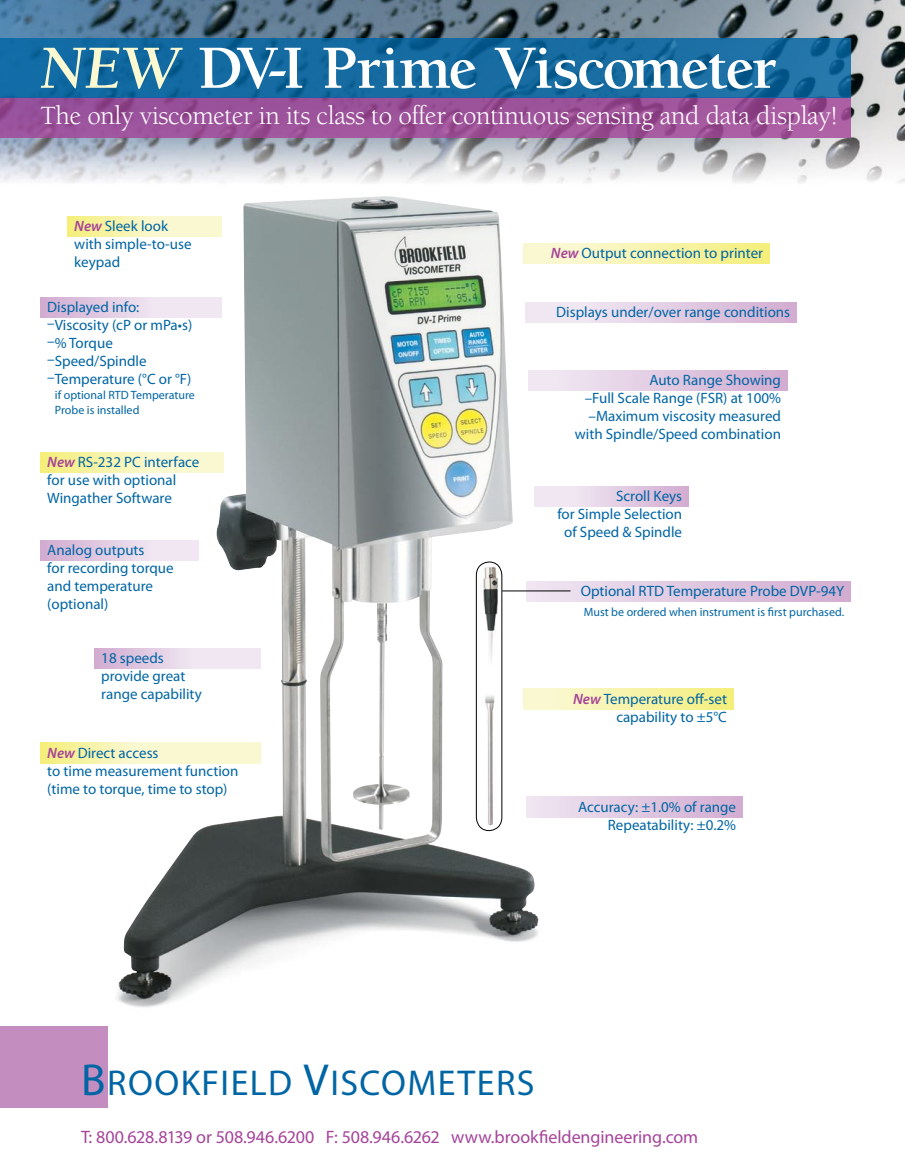
<style>
.page{position:relative;width:905px;height:1175px;background:#fff}
.page>*{position:absolute;margin:0;border:0;box-sizing:border-box;transform-origin:0 0}
.t1{font:700 63px "Berkeley";letter-spacing:-.04em;color:#fff}
.t2{font:36px "Myriad Pro";letter-spacing:.04em;color:#0065a4}
.t3{font:27px "Berkeley";letter-spacing:-.015em;color:#fff}
.t4{font:18px "Myriad Pro";letter-spacing:-.005em;color:#a54499}
.t5{font:15px/18px "Myriad Pro";color:#0065a4}
.t6{font:12px/15px "Myriad Pro";color:#0065a4}
.s1{font-style:italic;color:#fbf9d1}
.s2{font-weight:600;font-style:italic;color:#a54499}
.s3{font-size:45px}
</style>
<div class="page">
<div style="left:0;top:1026px;width:108px;height:81px;background:#c48dbf"></div>
<img style="left:0;top:0;width:904px;height:221px">
<img style="left:106px;top:196px;width:440px;height:811px">
<svg style="left:0;top:97px;width:850px;height:41px;background:#985198"></svg>
<svg style="left:0;top:38px;width:850px;height:59px;background:#13699e"></svg>
<div style="left:534px;top:486px;width:154px;height:20px;background:linear-gradient(to right,#f6f2f8,#d4b0d3)"></div>
<div style="left:526px;top:796px;width:216px;height:21px;background:linear-gradient(to right,#f0e6f2,#d2acd1)"></div>
<div style="left:526px;top:581px;width:324px;height:20px;background:linear-gradient(to right,#eae1ed,#d4aed3)"></div>
<div style="left:40px;top:297px;width:182px;height:20px;background:linear-gradient(to right,#d5b3d5,#f7f4fa)"></div>
<svg style="left:68px;top:216px;width:154px;height:20px;background:#f8f5b8"></svg>
<div style="left:40px;top:540px;width:159px;height:20px;background:linear-gradient(to right,#d3afd3,#f6f3f9)"></div>
<div style="left:94px;top:648px;width:166px;height:20px;background:linear-gradient(to right,#d6b4d6,#f7f5fa)"></div>
<div style="left:525px;top:302px;width:271px;height:21px;background:linear-gradient(to right,#f5f1f8,#d3afd2)"></div>
<div style="left:528px;top:370px;width:259px;height:20px;background:linear-gradient(to right,#f3ecf5,#d2acd1)"></div>
<svg style="left:475px;top:562px;width:27px;height:269px"></svg>
<hr style="left:502px;top:590px;width:68px;height:1px;background:#000">
<svg style="left:40px;top:452px;width:184px;height:20px;background:#f8f4b6"></svg>
<svg style="left:40px;top:742px;width:221px;height:21px;background:#f8f5be"></svg>
<div style="left:523px;top:688px;width:210px;height:21px;background:linear-gradient(to right,#fbf9db,#f5ef7c)"></div>
<div style="left:523px;top:243px;width:247px;height:20px;background:linear-gradient(to right,#fbf9df,#f5ef7e)"></div>
<h1 class="t1" style="left:40px;top:34px;width:737px"><span class="s1">NEW</span> DV-I Prime Viscometer</h1>
<h3 class="t3" style="left:40px;top:101px;width:799px">The only viscometer in its class to offer continuous sensing and data display!</h3>
<p class="t5" style="left:74px;top:217px;width:119px"><span class="s2">New</span> Sleek look with simple-to-use keypad</p>
<p class="t5" style="left:47px;top:298px;width:146px">Displayed info: –Viscosity (cP or mPa•s) –% Torque –Speed/Spindle –Temperature (°C or °F)</p>
<p class="t6" style="left:55px;top:387px;width:142px">if optional RTD Temperature<br>Probe is installed</p>
<p class="t5" style="left:47px;top:453px;width:154px"><span class="s2">New</span> RS-232 PC interface for use with optional<br>Wingather Software</p>
<p class="t5" style="left:47px;top:541px;width:128px">Analog outputs<br>for recording torque and temperature (optional)</p>
<p class="t5" style="left:101px;top:649px;width:102px">18 speeds provide great range capability</p>
<p class="t5" style="left:47px;top:743px;width:193px"><span class="s2">New</span> Direct access<br>to time measurement function (time to torque, time to stop)</p>
<p class="t5" style="left:551px;top:244px;width:214px"><span class="s2">New</span> Output connection to printer</p>
<p class="t5" style="left:556px;top:303px;width:235px">Displays under/over range conditions</p>
<p class="t5" style="left:575px;top:370px;width:207px;text-align:right">Auto Range Showing<br>–Full Scale Range (FSR) at 100% –Maximum viscosity measured with Spindle/Speed combination</p>
<p class="t5" style="left:557px;top:487px;width:126px;text-align:right">Scroll Keys<br>for Simple Selection of Speed &amp; Spindle</p>
<p class="t5" style="left:580px;top:582px;width:265px">Optional RTD Temperature Probe DVP-94Y</p>
<p class="t6" style="left:583px;top:604px;width:262px">Must be ordered when instrument is first purchased.</p>
<p class="t5" style="left:573px;top:689px;width:155px;text-align:right"><span class="s2">New</span> Temperature off-set capability to ±5°C</p>
<p class="t5" style="left:578px;top:797px;width:159px;text-align:right">Accuracy: ±1.0% of range<br>Repeatability: ±0.2%</p>
<h2 class="t2" style="left:81px;top:1060px;width:455px"><span class="s3">B</span>ROOKFIELD <span class="s3">V</span>ISCOMETERS</h2>
<p class="t4" style="left:81px;top:1126px;width:618px">T: 800.628.8139 or 508.946.6200 F: 508.946.6262 www.brookfieldengineering.com</p>
</div>
